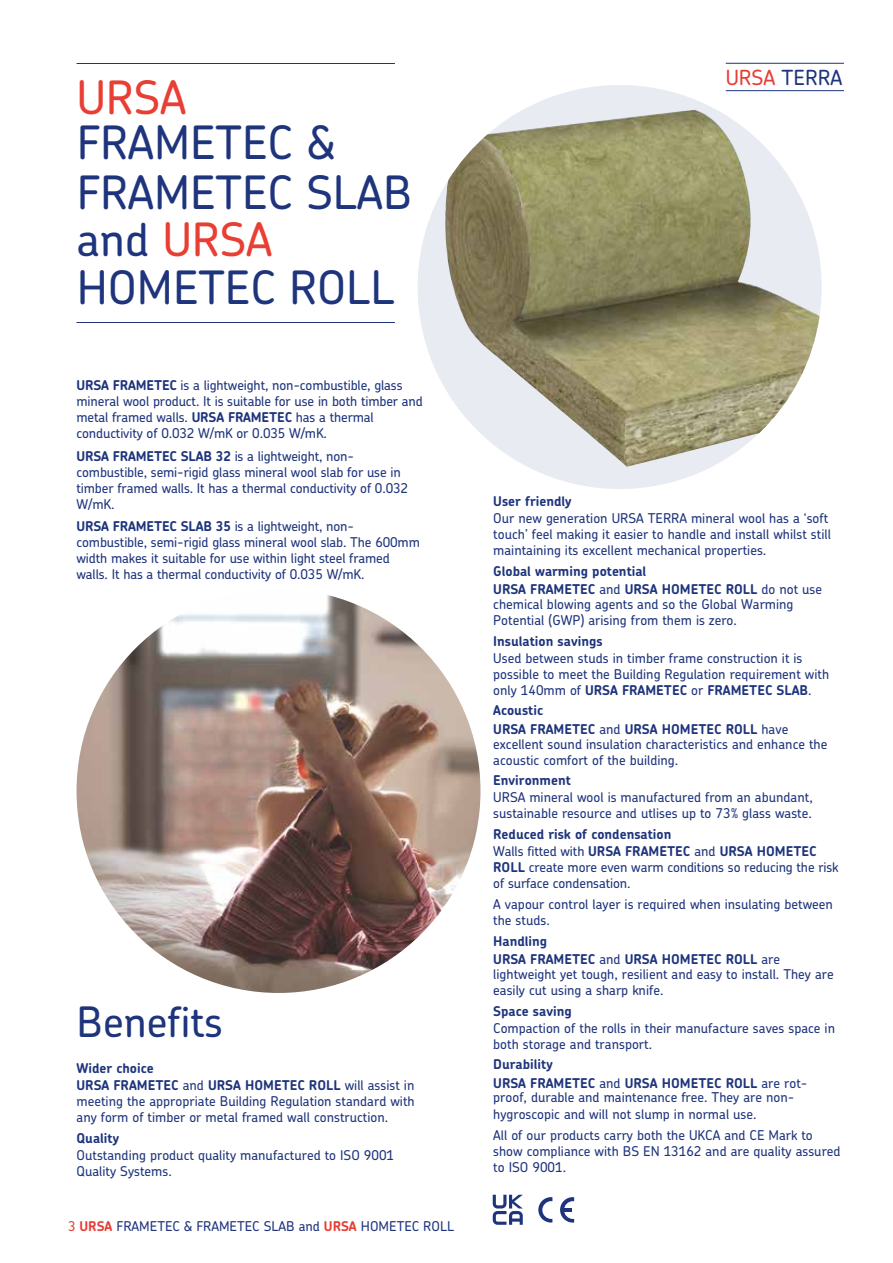
<style>
.page{position:relative;width:893px;height:1263px;background:#fff}
.page>*{position:absolute;margin:0;border:0;box-sizing:border-box;transform-origin:0 0}
.t1{font:500 46.05px/48.2px "Chevin Pro";color:#1e347c}
.t2{font:500 46.05px "Chevin Pro";color:#e83e33}
.t3{font:500 42px "Chevin Pro";color:#1e347c}
.t4{font:500 20.85px "Chevin Pro";color:#1e347c}
.t5{font:500 13.5px/16.2px "Chevin Pro";color:#1e347c}
.t6{font:700 13.5px/18.3px "Chevin Pro";color:#1e347c}
.s1{color:#e83e33}
.s2{font-weight:700}
.s3{font-weight:700;color:#e83e33}
.s4{font-weight:500}
</style>
<div class="page">
<div style="left:418px;top:85px;width:404px;height:404px;background:#e8ebf2;border-radius:50%"></div>
<img style="left:435px;top:110px;width:385px;height:357px">
<img style="left:77px;top:589px;width:403px;height:404px;border-radius:202px">
<hr style="left:77px;top:322px;width:318px;height:1px;background:#1e347c">
<hr style="left:77px;top:63px;width:318px;height:1px;background:#1e347c">
<hr style="left:726px;top:63px;width:118px;height:1px;background:#1e347c">
<hr style="left:726px;top:90px;width:118px;height:1px;background:#1e347c">
<svg style="left:538px;top:1197px;width:14px;height:25px"></svg>
<svg style="left:560px;top:1197px;width:14px;height:25px"></svg>
<svg style="left:493px;top:1195px;width:30px;height:30px"></svg>
<h1 class="t2" style="left:77px;top:67px;width:111px">URSA</h1>
<h1 class="t1" style="left:77px;top:117px;width:337px">FRAMETEC &amp;<br>FRAMETEC SLAB and <span class="s1">URSA<br></span>HOMETEC ROLL</h1>
<p class="t5" style="left:77px;top:376px;width:348px"><span class="s2">URSA FRAMETEC</span> is a lightweight, non-combustible, glass mineral wool product. It is suitable for use in both timber and metal framed walls. <span class="s2">URSA FRAMETEC</span> has a thermal conductivity of 0.032 W/mK or 0.035 W/mK.</p>
<p class="t5" style="left:77px;top:447px;width:333px"><span class="s2">URSA FRAMETEC SLAB 32</span> is a lightweight, non&shy;combustible, semi-rigid glass mineral wool slab for use in timber framed walls. It has a thermal conductivity of 0.032<br>W/mK.</p>
<p class="t5" style="left:77px;top:517px;width:345px"><span class="s2">URSA FRAMETEC SLAB 35</span> is a lightweight, non&shy;combustible, semi-rigid glass mineral wool slab. The 600mm width makes it suitable for use within light steel framed walls. It has a thermal conductivity of 0.035 W/mK.</p>
<h2 class="t3" style="left:77px;top:994px;width:148px">Benefits</h2>
<p class="t5" style="left:77px;top:1059px;width:340px"><span class="s2">Wider choice<br>URSA FRAMETEC</span> and <span class="s2">URSA HOMETEC ROLL</span> will assist in meeting the appropriate Building Regulation standard with any form of timber or metal framed wall construction.</p>
<p class="t6" style="left:77px;top:1129px;width:44px">Quality</p>
<p class="t5" style="left:77px;top:1146px;width:319px">Outstanding product quality manufactured to ISO 9001<br>Quality Systems.</p>
<p class="t5" style="left:68px;top:1218px;width:388px"><span class="s1">3</span> <span class="s3">URSA</span> FRAMETEC &amp; FRAMETEC SLAB and <span class="s3">URSA</span> HOMETEC ROLL</p>
<h3 class="t4" style="left:726px;top:63px;width:118px"><span class="s1">URSA</span> TERRA</h3>
<p class="t6" style="left:493px;top:492px;width:80px">User friendly</p>
<p class="t5" style="left:493px;top:510px;width:339px">Our new generation URSA TERRA mineral wool has a ‘soft touch’ feel making it easier to handle and install whilst still maintaining its excellent mechanical properties.</p>
<p class="t6" style="left:493px;top:562px;width:330px">Global warming potential<br>URSA FRAMETEC <span class="s4">and</span> URSA HOMETEC ROLL <span class="s4">do not use</span></p>
<p class="t5" style="left:493px;top:595px;width:302px">chemical blowing agents and so the Global Warming<br>Potential (GWP) arising from them is zero.</p>
<p class="t6" style="left:493px;top:632px;width:111px">Insulation savings</p>
<p class="t5" style="left:493px;top:649px;width:337px">Used between studs in timber frame construction it is possible to meet the Building Regulation requirement with only 140mm of <span class="s2">URSA FRAMETEC</span> or <span class="s2">FRAMETEC SLAB</span>.</p>
<p class="t6" style="left:493px;top:701px;width:297px">Acoustic<br>URSA FRAMETEC <span class="s4">and</span> URSA HOMETEC ROLL <span class="s4">have</span></p>
<p class="t5" style="left:493px;top:735px;width:336px">excellent sound insulation characteristics and enhance the acoustic comfort of the building.</p>
<p class="t6" style="left:493px;top:771px;width:79px">Environment</p>
<p class="t5" style="left:493px;top:789px;width:321px">URSA mineral wool is manufactured from an abundant, sustainable resource and utlises up to 73% glass waste.</p>
<p class="t5" style="left:493px;top:825px;width:347px"><span class="s2">Reduced risk of condensation<br></span>Walls fitted with <span class="s2">URSA FRAMETEC</span> and <span class="s2">URSA HOMETEC ROLL</span> create more even warm conditions so reducing the risk of surface condensation.</p>
<p class="t5" style="left:493px;top:896px;width:341px">A vapour control layer is required when insulating between the studs.</p>
<p class="t6" style="left:493px;top:932px;width:288px">Handling<br>URSA FRAMETEC <span class="s4">and</span> URSA HOMETEC ROLL <span class="s4">are</span></p>
<p class="t5" style="left:493px;top:966px;width:342px">lightweight yet tough, resilient and easy to install. They are easily cut using a sharp knife.</p>
<p class="t6" style="left:493px;top:1002px;width:80px">Space saving</p>
<p class="t5" style="left:493px;top:1019px;width:343px">Compaction of the rolls in their manufacture saves space in both storage and transport.</p>
<p class="t6" style="left:493px;top:1055px;width:316px">Durability<br>URSA FRAMETEC <span class="s4">and</span> URSA HOMETEC ROLL <span class="s4">are rot-</span></p>
<p class="t5" style="left:493px;top:1089px;width:303px">proof, durable and maintenance free. They are non&shy;hygroscopic and will not slump in normal use.</p>
<p class="t5" style="left:493px;top:1126px;width:349px">All of our products carry both the UKCA and CE Mark to show compliance with BS EN 13162 and are quality assured to ISO 9001.</p>
</div>
